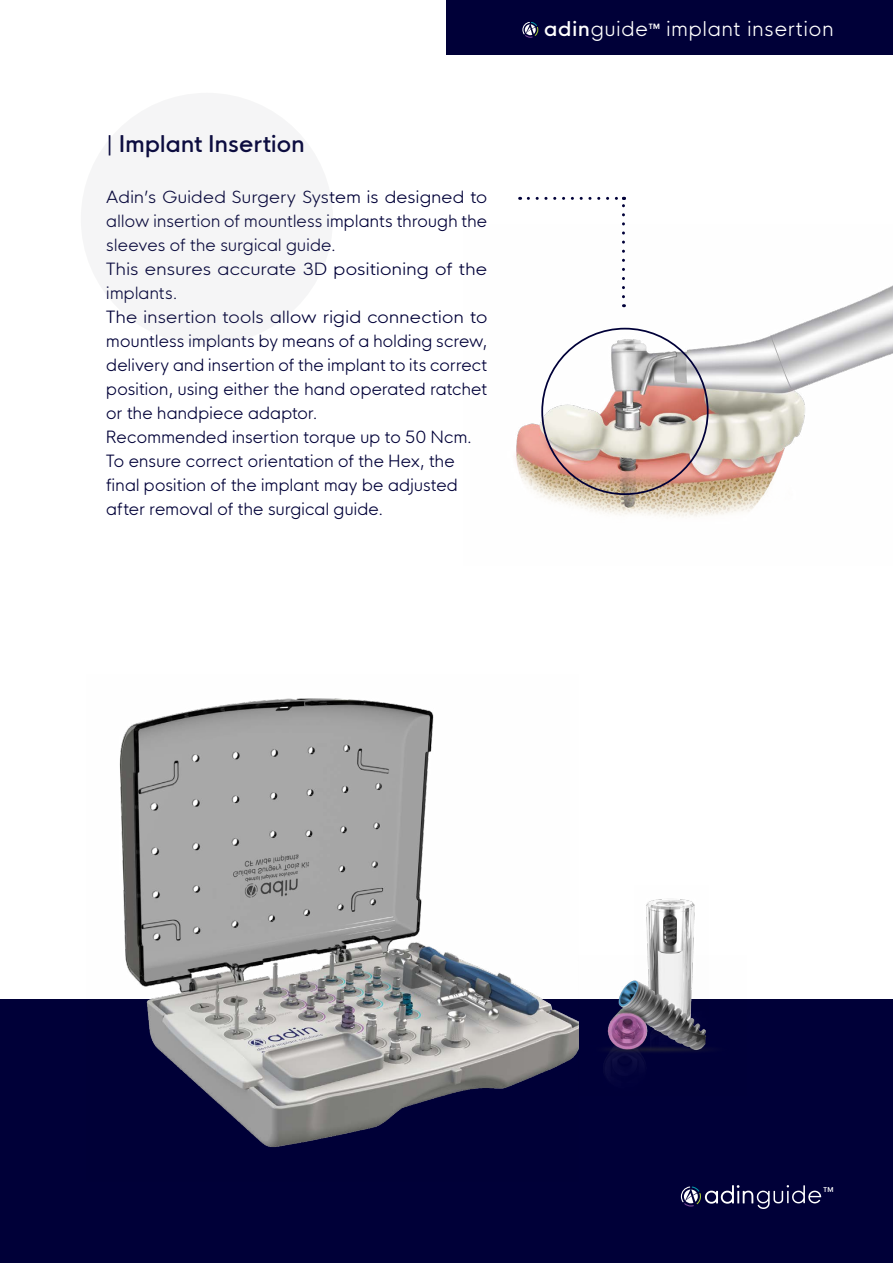
<style>
.page{position:relative;width:893px;height:1263px;background:#fff}
.page>*{position:absolute;margin:0;border:0;box-sizing:border-box;transform-origin:0 0}
.t1{font:22.5px "HK Nova Medium R";letter-spacing:.01em;color:#000038}
.t2{font:19.95px "HK Nova Light R";letter-spacing:.05em;color:#fff}
.t3{font:16.5px/24px "HK Nova Light R";letter-spacing:.015em;color:#000038;scale:1.06 1}
.t4{font:7.05px "HK Nova Bold R";color:#fff}
.t5{font:6.45px "HK Nova Semi Bold R";color:#fff}
.s1{font-family:"HK Nova Medium R"}
</style>
<div class="page">
<div style="left:446px;top:0;width:447px;height:54px;background:#000038"></div>
<img style="left:516px;top:285px;width:377px;height:232px">
<div style="left:81px;top:93px;width:252px;height:252px;background:#f5f5f6;border-radius:50%"></div>
<svg style="left:528px;top:197px;width:97px;height:100px"></svg>
<div style="left:0;top:999px;width:893px;height:264px;background:#000038"></div>
<img style="left:119px;top:698px;width:459px;height:449px">
<img style="left:646px;top:899px;width:49px;height:56px">
<img style="left:578px;top:955px;width:128px;height:119px">
<svg style="left:522px;top:22px;width:17px;height:16px"></svg>
<svg style="left:680px;top:1185px;width:141px;height:24px"></svg>
<h1 class="t1" style="left:106px;top:124px;width:200px">| Implant Insertion</h1>
<p class="t3" style="left:106px;top:183px;width:361px">Adin’s Guided Surgery System is designed to allow insertion of mountless implants through the sleeves of the surgical guide.<br>This ensures accurate 3D positioning of the implants.<br>The insertion tools allow rigid connection to mountless implants by means of a holding screw, delivery and insertion of the implant to its correct position, using either the hand operated ratchet or the handpiece adaptor.<br>Recommended insertion torque up to 50 Ncm.<br>To ensure correct orientation of the Hex, the final position of the implant may be adjusted after removal of the surgical guide.</p>
<p class="t2" style="left:544px;top:11px;width:105px"><span class="s1">adin</span>guide</p>
<p class="t4" style="left:649px;top:21px;width:13px">TM</p>
<p class="t2" style="left:666px;top:11px;width:169px">implant insertion</p>
<p class="t5" style="left:824px;top:1184px;width:11px">TM</p>
</div>
